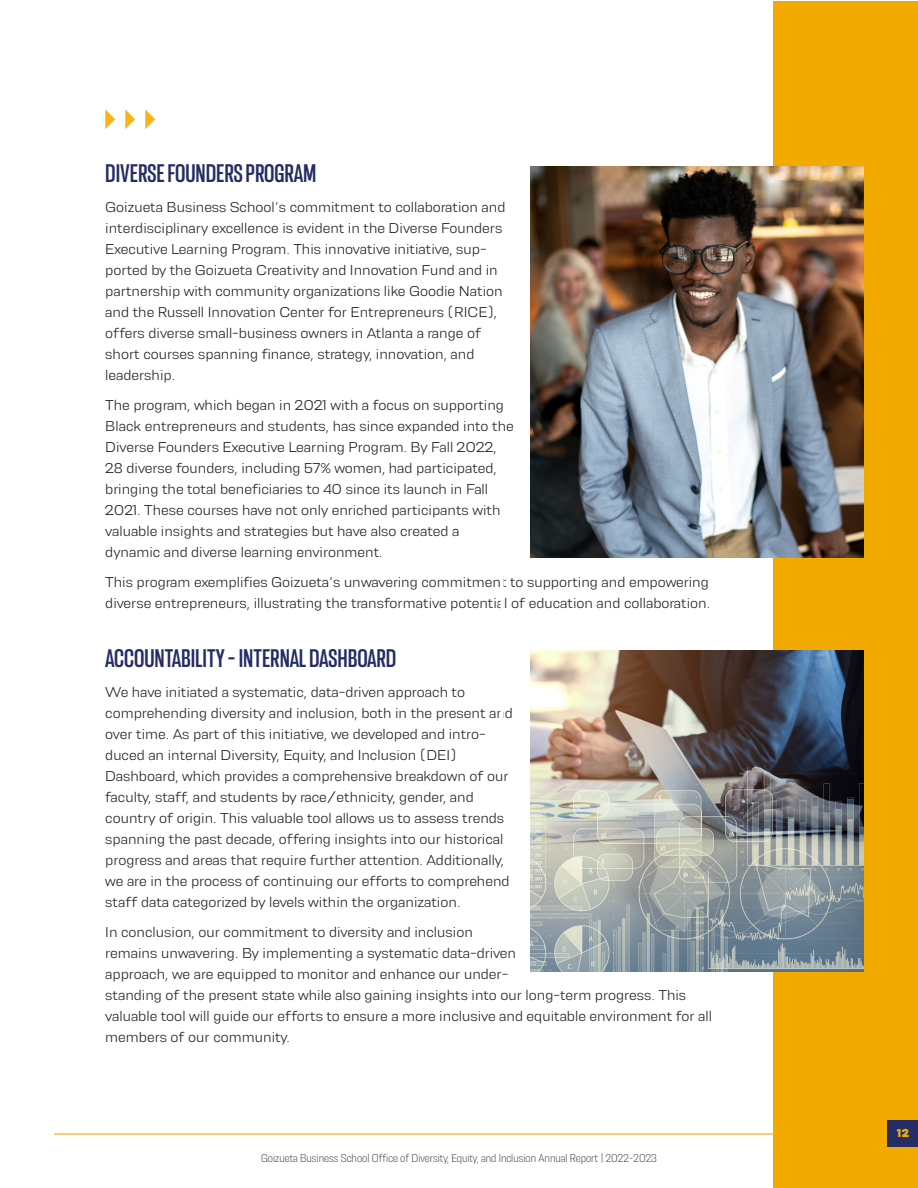
<style>
.page{position:relative;width:918px;height:1188px;background:#fff}
.page>*{position:absolute;margin:0;border:0;box-sizing:border-box;transform-origin:0 0}
.Body_Text{font:700 condensed 27px "Resolve";color:#252d64}
.Resolve_Subhead{font:700 condensed 27px "Resolve";color:#252d64}
.Body_Text-2{font:300 15px/21px "Resolve";color:#231f20}
.Intro_Goudy_text{font:12px "Resolve Light Nrw";color:#231f20}
.t1{font:800 12px "Resolve";color:#f2a900}
</style>
<div class="page">
<hr style="left:54px;top:1133px;width:810px;height:2px;background:#f2a900">
<svg style="left:105px;top:109px;width:10px;height:20px"></svg>
<svg style="left:125px;top:109px;width:10px;height:20px"></svg>
<svg style="left:145px;top:109px;width:10px;height:20px"></svg>
<div style="left:773px;top:1px;width:144px;height:1186px;background:#f2a900"></div>
<div style="left:887px;top:1120px;width:31px;height:28px;background:#252d64"></div>
<img style="left:530px;top:167px;width:334px;height:390px">
<img style="left:530px;top:651px;width:334px;height:321px">
<p class="Resolve_Subhead" style="left:105px;top:159px;width:213px">DIVERSE FOUNDERS PROGRAM</p>
<p class="Body_Text-2" style="left:105px;top:196px;width:402px">Goizueta Business School’s commitment to collaboration and interdisciplinary excellence is evident in the Diverse Founders Executive Learning Program. This innovative initiative, sup&shy;ported by the Goizueta Creativity and Innovation Fund and in partnership with community organizations like Goodie Nation and the Russell Innovation Center for Entrepreneurs (RICE), offers diverse small-business owners in Atlanta a range of short courses spanning finance, strategy, innovation, and leadership.</p>
<p class="Body_Text-2" style="left:105px;top:394px;width:410px">The program, which began in 2021 with a focus on supporting Black entrepreneurs and students, has since expanded into the Diverse Founders Executive Learning Program. By Fall 2022, 28 diverse founders, including 57% women, had participated, bringing the total beneficiaries to 40 since its launch in Fall 2021. These courses have not only enriched participants with valuable insights and strategies but have also created a dynamic and diverse learning environment.</p>
<p class="Body_Text-2" style="left:105px;top:571px;width:606px">This program exemplifies Goizueta’s unwavering commitment to supporting and empowering diverse entrepreneurs, illustrating the transformative potential of education and collaboration.</p>
<p class="Body_Text" style="left:105px;top:644px;width:293px">ACCOUNTABILITY - INTERNAL DASHBOARD</p>
<p class="Body_Text-2" style="left:105px;top:682px;width:409px">We have initiated a systematic, data-driven approach to comprehending diversity and inclusion, both in the present and over time. As part of this initiative, we developed and intro&shy;duced an internal Diversity, Equity, and Inclusion (DEI)<br>Dashboard, which provides a comprehensive breakdown of our faculty, staff, and students by race/ethnicity, gender, and country of origin. This valuable tool allows us to assess trends spanning the past decade, offering insights into our historical progress and areas that require further attention. Additionally, we are in the process of continuing our efforts to comprehend staff data categorized by levels within the organization.</p>
<p class="Body_Text-2" style="left:105px;top:922px;width:608px">In conclusion, our commitment to diversity and inclusion<br>remains unwavering. By implementing a systematic data-driven<br>approach, we are equipped to monitor and enhance our under-<br>standing of the present state while also gaining insights into our long-term progress. This valuable tool will guide our efforts to ensure a more inclusive and equitable environment for all members of our community.</p>
<p class="Intro_Goudy_text" style="left:261px;top:1152px;width:397px">Goizueta Business School Office of Diversity, Equity, and Inclusion Annual Report | 2022-2023</p>
<p class="t1" style="left:897px;top:1127px;width:14px">12</p>
</div>
